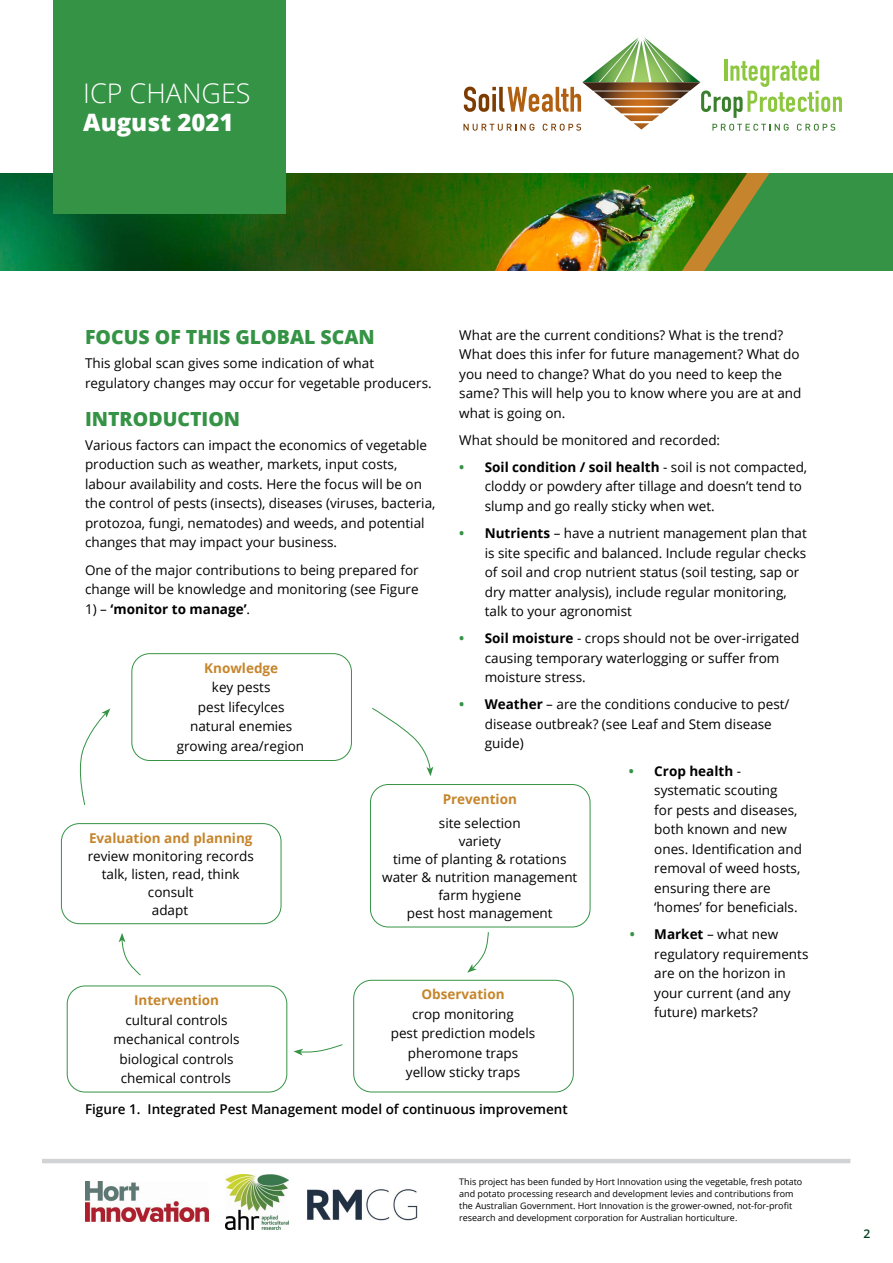
<style>
.page{position:relative;width:893px;height:1263px;background:#fff}
.page>*{position:absolute;margin:0;border:0;box-sizing:border-box;transform-origin:0 0}
.t1{font:300 27px "Open Sans";color:#fff}
.t2{font:800 24px "Open Sans";color:#fff}
.t3{font:800 19.5px "Open Sans";color:#359345}
.t4{font:13.5px/19.5px "Open Sans";color:#000}
.t5{font:700 13.5px "Open Sans";color:#c6852c}
.t6{font:600 13.5px "Open Sans";color:#000}
.t7{font:700 13.5px "Open Sans";color:#000}
.t8{font:600 12px "Open Sans";color:#003c1f}
.t9{font:9px/12px "Open Sans";color:#000}
.s1{font-weight:700;color:#359345}
.s2{font-weight:700}
.s3{font-weight:400}
</style>
<div class="page">
<img style="left:0;top:173px;width:414px;height:98px">
<svg style="left:414px;top:173px;width:479px;height:98px;background:#327823"></svg>
<hr style="left:42px;top:1159px;width:808px;height:4px;background:#d1d3d4">
<div style="left:53px;top:0;width:233px;height:214px;background:#359345"></div>
<img style="left:307px;top:1189px;width:111px;height:31px">
<img style="left:86px;top:1182px;width:123px;height:39px">
<img style="left:226px;top:1175px;width:62px;height:54px">
<img style="left:463px;top:37px;width:379px;height:234px">
<div style="left:131px;top:653px;width:221px;height:108px;border:1px solid #359345;border-radius:18px"></div>
<div style="left:353px;top:980px;width:221px;height:112px;border:1px solid #359345;border-radius:18px"></div>
<div style="left:370px;top:784px;width:220px;height:143px;border:1px solid #359345;border-radius:18px"></div>
<div style="left:67px;top:985px;width:220px;height:107px;border:1px solid #359345;border-radius:18px"></div>
<div style="left:61px;top:823px;width:220px;height:101px;border:1px solid #359345;border-radius:18px"></div>
<svg style="left:79px;top:708px;width:31px;height:98px"></svg>
<svg style="left:372px;top:708px;width:61px;height:68px"></svg>
<svg style="left:119px;top:933px;width:22px;height:43px"></svg>
<svg style="left:467px;top:932px;width:22px;height:41px"></svg>
<svg style="left:293px;top:1044px;width:50px;height:11px"></svg>
<h1 class="t1" style="left:83px;top:75px;width:169px">ICP CHANGES</h1>
<h2 class="t2" style="left:83px;top:104px;width:152px">August 2021</h2>
<p class="t4" style="left:459px;top:325px;width:344px">What are the current conditions? What is the trend?<br>What does this infer for future management? What do you need to change? What do you need to keep the same? This will help you to know where you are at and what is going on.</p>
<p class="t4" style="left:459px;top:430px;width:262px">What should be monitored and recorded:</p>
<p class="t4" style="left:485px;top:457px;width:324px;text-indent:-26px"><span class="s1">•</span> <span class="s2">Soil condition / soil health</span> - soil is not compacted, cloddy or powdery after tillage and doesn’t tend to slump and go really sticky when wet.</p>
<p class="t4" style="left:485px;top:523px;width:324px;text-indent:-26px"><span class="s1">•</span> <span class="s2">Nutrients</span> – have a nutrient management plan that is site specific and balanced. Include regular checks of soil and crop nutrient status (soil testing, sap or dry matter analysis), include regular monitoring, talk to your agronomist</p>
<p class="t4" style="left:485px;top:628px;width:316px;text-indent:-26px"><span class="s1">•</span> <span class="s2">Soil moisture</span> - crops should not be over-irrigated causing temporary waterlogging or suffer from moisture stress.</p>
<p class="t4" style="left:485px;top:694px;width:306px;text-indent:-26px"><span class="s1">•</span> <span class="s2">Weather</span> – are the conditions conducive to pest/ disease outbreak? (see Leaf and Stem disease guide)</p>
<p class="t4" style="left:654px;top:760px;width:149px;text-indent:-26px"><span class="s1">•</span> <span class="s2">Crop health</span> - systematic scouting<br>for pests and diseases, both known and new ones. Identification and removal of weed hosts, ensuring there are ‘homes’ for beneficials.</p>
<p class="t4" style="left:654px;top:924px;width:156px;text-indent:-25px"><span class="s1">•</span> <span class="s2">Market</span> – what new regulatory requirements are on the horizon in your current (and any future) markets?</p>
<h3 class="t3" style="left:85px;top:322px;width:291px">FOCUS OF THIS GLOBAL SCAN</h3>
<p class="t4" style="left:85px;top:353px;width:348px">This global scan gives some indication of what regulatory changes may occur for vegetable producers.</p>
<h3 class="t3" style="left:85px;top:404px;width:157px">INTRODUCTION</h3>
<p class="t4" style="left:85px;top:435px;width:352px">Various factors can impact the economics of vegetable production such as weather, markets, input costs, labour availability and costs. Here the focus will be on the control of pests (insects), diseases (viruses, bacteria, protozoa, fungi, nematodes) and weeds, and potential changes that may impact your business.</p>
<p class="t4" style="left:85px;top:560px;width:335px">One of the major contributions to being prepared for change will be knowledge and monitoring (see Figure</p>
<p class="t7" style="left:85px;top:599px;width:167px"><span class="s3">1) –</span> ‘monitor to manage’<span class="s3">.</span></p>
<p class="t5" style="left:204px;top:658px;width:75px">Knowledge</p>
<p class="t4" style="left:177px;top:677px;width:129px;text-align:center">key pests<br>pest lifecylces natural enemies growing area/region</p>
<p class="t5" style="left:443px;top:789px;width:76px">Prevention</p>
<p class="t4" style="left:382px;top:814px;width:197px;line-height:18px;text-align:center">site selection<br>variety<br>time of planting &amp; rotations water &amp; nutrition management farm hygiene<br>pest host management</p>
<p class="t5" style="left:89px;top:828px;width:165px">Evaluation and planning</p>
<p class="t4" style="left:88px;top:846px;width:168px;line-height:18px;text-align:center">review monitoring records talk, listen, read, think consult<br>adapt</p>
<p class="t5" style="left:421px;top:985px;width:85px">Observation</p>
<p class="t4" style="left:391px;top:1004px;width:146px;text-align:center">crop monitoring<br>pest prediction models pheromone traps yellow sticky traps</p>
<p class="t5" style="left:134px;top:991px;width:87px">Intervention</p>
<p class="t4" style="left:114px;top:1010px;width:128px;text-align:center">cultural controls mechanical controls biological controls chemical controls</p>
<p class="t6" style="left:85px;top:1100px;width:484px">Figure 1. Integrated Pest Management model of continuous improvement</p>
<p class="t9" style="left:459px;top:1175px;width:345px">This project has been funded by Hort Innovation using the vegetable, fresh potato and potato processing research and development levies and contributions from the Australian Government. Hort Innovation is the grower-owned, not-for-profit research and development corporation for Australian horticulture.</p>
<p class="t8" style="left:863px;top:1225px;width:8px">2</p>
</div>
